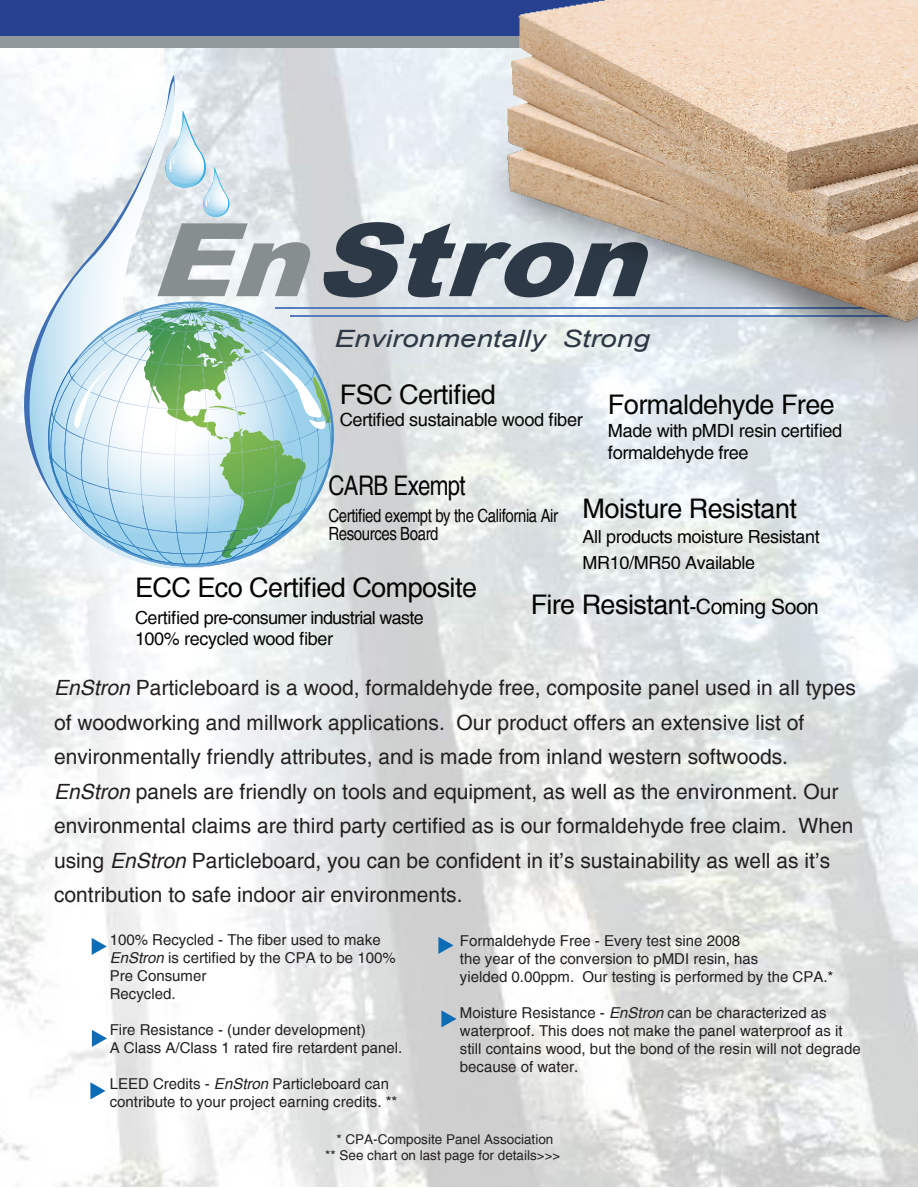
<style>
.page{position:relative;width:918px;height:1188px;background:#fff}
.page>*{position:absolute;margin:0;border:0;box-sizing:border-box;transform-origin:0 0}
.t1{font:27px "Helvetica";letter-spacing:-.02em;color:#040503}
.t2{font:condensed 27px "Helvetica";letter-spacing:-.02em;color:#040503}
.t3{font:italic 23.85px "Arial";color:#2d3946;scale:1.24 1}
.t4{font:21px/34.5px "Helvetica";color:#231f20}
.t5{font:18.15px/21.1px "Helvetica";letter-spacing:-.02em;color:#040503}
.t6{font:condensed 18.15px/18.1px "Helvetica";letter-spacing:-.02em;color:#040503}
.t7{font:18px/25.5px "Helvetica";letter-spacing:-.02em;color:#040503}
.t8{font:18px "Helvetica";letter-spacing:-.04em;color:#040503}
.t9{font:15px/18px "Helvetica";color:#231f20}
.t10{font:13.5px "Helvetica";color:#231f20}
.s1{font-size:21px}
.s2{font-style:italic}
</style>
<div class="page">
<hr style="left:276px;top:307px;width:605px;height:2px;background:#577dbf">
<hr style="left:290px;top:315px;width:606px;height:2px;background:#577dbf">
<svg style="left:323px;top:222px;width:106px;height:75px;background:#788089"></svg>
<svg style="left:0;top:75px;width:303px;height:511px"></svg>
<svg style="left:0;top:81px;width:224px;height:487px"></svg>
<svg style="left:27px;top:302px;width:324px;height:265px;background:#cbd8e1"></svg>
<img style="left:47px;top:303px;width:285px;height:261px">
<img style="left:222px;top:530px;width:81px;height:25px">
<img style="left:137px;top:336px;width:69px;height:83px">
<svg style="left:128px;top:303px;width:124px;height:33px;background:#90c1ba"></svg>
<svg style="left:72px;top:368px;width:38px;height:65px"></svg>
<svg style="left:208px;top:346px;width:123px;height:184px;background:#a3cec0"></svg>
<svg style="left:157px;top:105px;width:154px;height:191px;background:#ccd4d8"></svg>
<div style="left:0;top:0;width:918px;height:36px;background:#25418f"></div>
<img style="left:429px;top:0;width:489px;height:411px">
<svg style="left:92px;top:938px;width:15px;height:17px"></svg>
<svg style="left:92px;top:1030px;width:15px;height:17px"></svg>
<svg style="left:90px;top:1082px;width:16px;height:17px"></svg>
<svg style="left:438px;top:937px;width:16px;height:17px"></svg>
<svg style="left:441px;top:1010px;width:16px;height:17px"></svg>
<h2 class="t3" style="left:334px;top:323px;width:256px">Environmentally Strong</h2>
<p class="t1" style="left:340px;top:379px;width:158px">FSC Certified</p>
<p class="t5" style="left:340px;top:410px;width:245px">Certified sustainable wood fiber</p>
<p class="t1" style="left:608px;top:389px;width:228px">Formaldehyde Free</p>
<p class="t5" style="left:608px;top:421px;width:236px">Made with pMDI resin certified formaldehyde free</p>
<p class="t2" style="left:328px;top:468px;width:139px">CARB Exempt</p>
<p class="t6" style="left:328px;top:506px;width:231px">Certified exempt by the California Air<br>Resources Board</p>
<h1 class="t1" style="left:583px;top:492px;width:216px">Moisture Resistant</h1>
<p class="t7" style="left:583px;top:525px;width:239px">All products moisture Resistant<br>MR10/MR50 Available</p>
<p class="t1" style="left:135px;top:572px;width:344px">ECC Eco Certified Composite</p>
<p class="t8" style="left:135px;top:607px;width:290px">Certified pre-consumer industrial waste</p>
<p class="t7" style="left:135px;top:626px;width:200px">100% recycled wood fiber</p>
<h1 class="t1" style="left:530px;top:588px;width:290px">Fire Resistant<span class="s1">-Coming Soon</span></h1>
<p class="t4" style="left:54px;top:672px;width:803px"><span class="s2">EnStron</span> Particleboard is a wood, formaldehyde free, composite panel used in all types of woodworking and millwork applications. Our product offers an extensive list of</p>
<p class="t4" style="left:54px;top:741px;width:736px">environmentally friendly attributes, and is made from inland western softwoods.</p>
<p class="t4" style="left:54px;top:775px;width:801px"><span class="s2">EnStron</span> panels are friendly on tools and equipment, as well as the environment. Our environmental claims are third party certified as is our formaldehyde free claim. When using <span class="s2">EnStron</span> Particleboard, you can be confident in it’s sustainability as well as it’s contribution to safe indoor air environments.</p>
<p class="t9" style="left:110px;top:931px;width:287px">100% Recycled - The fiber used to make<br><span class="s2">EnStron</span> is certified by the CPA to be 100%<br>Pre Consumer</p>
<p class="t9" style="left:110px;top:985px;width:67px">Recycled.</p>
<p class="t9" style="left:110px;top:1021px;width:257px">Fire Resistance - (under development)</p>
<p class="t9" style="left:110px;top:1039px;width:294px">A Class A/Class 1 rated fire retardent panel.</p>
<p class="t9" style="left:110px;top:1075px;width:281px">LEED Credits - <span class="s2">EnStron</span> Particleboard can</p>
<p class="t9" style="left:110px;top:1093px;width:289px">contribute to your project earning credits. **</p>
<p class="t9" style="left:460px;top:933px;width:282px">Formaldehyde Free - Every test sine 2008</p>
<p class="t9" style="left:460px;top:951px;width:300px">the year of the conversion to pMDI resin, has</p>
<p class="t9" style="left:460px;top:969px;width:375px">yielded 0.00ppm. Our testing is performed by the CPA.*</p>
<p class="t9" style="left:460px;top:1005px;width:403px">Moisture Resistance - <span class="s2">EnStron</span> can be characterized as waterproof. This does not make the panel waterproof as it still contains wood, but the bond of the resin will not degrade because of water.</p>
<p class="t10" style="left:337px;top:1131px;width:218px">* CPA-Composite Panel Association</p>
<p class="t10" style="left:325px;top:1147px;width:237px">** See chart on last page for details&gt;&gt;&gt;</p>
</div>
